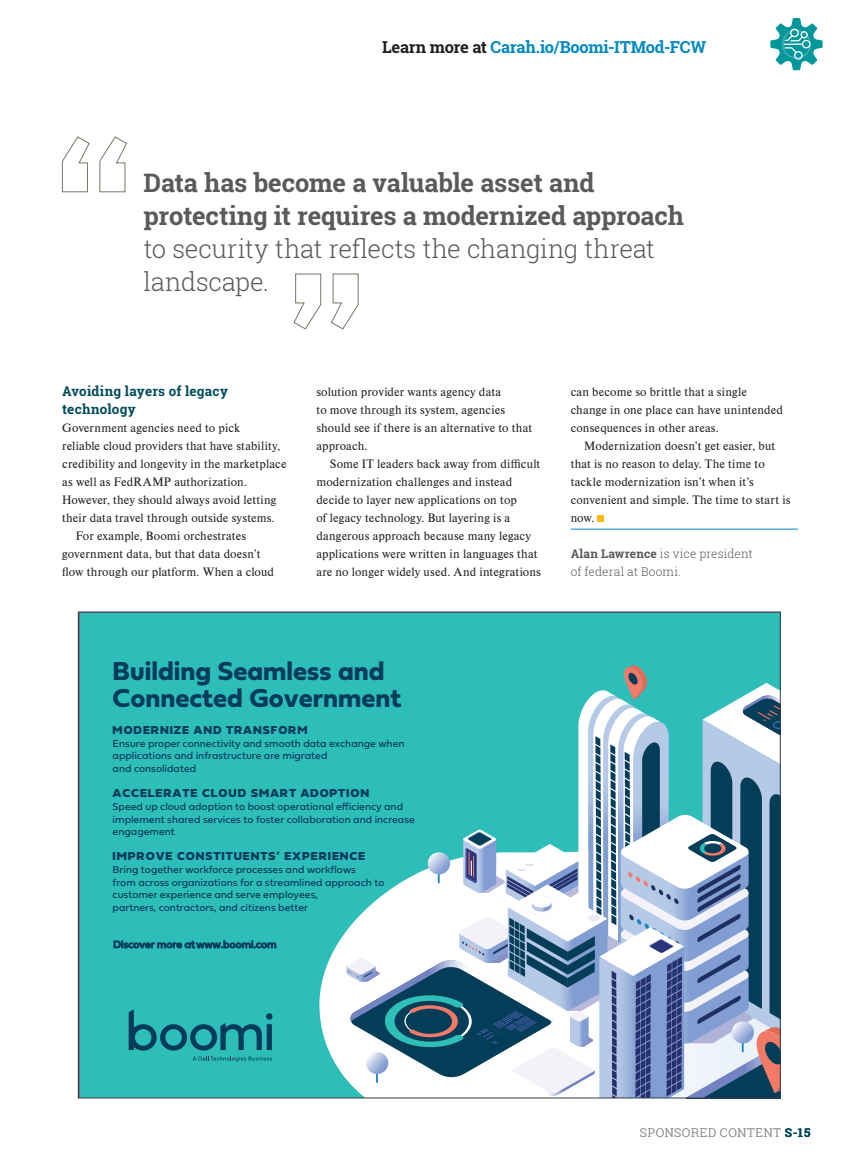
<style>
.page{position:relative;width:864px;height:1161px;background:#fff}
.page>*{position:absolute;margin:0;border:0;box-sizing:border-box;transform-origin:0 0}
.t1{font:27px/27px "Fieldwork Geo Bold";color:#033c58}
.t2{font:700 25.5px/33px "Roboto Slab";letter-spacing:-.01em;color:#5a5a5d}
.t3{font:300 25.5px/33px "Roboto Slab";letter-spacing:-.01em;color:#5a5a5d}
.t4{font:700 16.5px "Roboto Slab";letter-spacing:-.015em;color:#0088c1}
.t5{font:700 13.5px/18px "Roboto Slab";letter-spacing:.015em;color:#004b5b}
.t6{font:12.75px/18px "Nimbus Rom DOT";letter-spacing:.01em;color:#231f20}
.t7{font:12px "Fieldwork Geo Black";letter-spacing:.075em;color:#033c58}
.t8{font:300 12px/18px "Roboto Slab";letter-spacing:.01em;color:#5a5a5d}
.t9{font:300 12px "Roboto Slab";letter-spacing:.05em;color:#8d8f92}
.t10{font:10.5px/12.6px "Fieldwork Geo Regular";color:#033c58}
.t11{font:10.5px "Fieldwork Geo Regular";color:#003d59}
.s1{color:#231f20}
.s2{font-weight:700}
.s3{font-weight:700;color:#004b5b}
</style>
<div class="page">
<svg style="left:770px;top:18px;width:53px;height:52px"></svg>
<svg style="left:62px;top:136px;width:65px;height:56px"></svg>
<svg style="left:293px;top:274px;width:66px;height:56px"></svg>
<hr style="left:571px;top:529px;width:227px;height:1px;background:#0088c1">
<div style="left:598px;top:515px;width:6px;height:7px;background:#fcba13"></div>
<div style="left:80px;top:613px;width:700px;height:485px;background:#2ebeb9"></div>
<svg style="left:319px;top:931px;width:27px;height:148px"></svg>
<svg style="left:346px;top:665px;width:433px;height:431px"></svg>
<svg style="left:129px;top:1010px;width:143px;height:52px"></svg>
<p class="t4" style="left:382px;top:36px;width:326px"><span class="s1">Learn more at</span> Carah.io/Boomi-ITMod-FCW</p>
<h2 class="t2" style="left:144px;top:166px;width:542px">Data has become a valuable asset and protecting it requires a modernized approach</h2>
<h2 class="t3" style="left:144px;top:231px;width:513px">to security that reflects the changing threat landscape.</h2>
<p class="t5" style="left:62px;top:382px;width:167px">Avoiding layers of legacy technology</p>
<p class="t6" style="left:62px;top:419px;width:180px">Government agencies need to pick</p>
<p class="t6" style="left:62px;top:437px;width:220px">reliable cloud providers that have stability,</p>
<p class="t6" style="left:62px;top:455px;width:226px">credibility and longevity in the marketplace</p>
<p class="t6" style="left:62px;top:473px;width:186px">as well as FedRAMP authorization.</p>
<p class="t6" style="left:62px;top:491px;width:216px">However, they should always avoid letting</p>
<p class="t6" style="left:62px;top:509px;width:214px">their data travel through outside systems.</p>
<p class="t6" style="left:76px;top:527px;width:172px">For example, Boomi orchestrates</p>
<p class="t6" style="left:62px;top:545px;width:200px">government data, but that data doesn’t</p>
<p class="t6" style="left:62px;top:563px;width:213px">flow through our platform. When a cloud</p>
<p class="t6" style="left:316px;top:383px;width:217px">solution provider wants agency data<br>to move through its system, agencies should see if there is an alternative to that approach.</p>
<p class="t6" style="left:316px;top:455px;width:226px;text-indent:14px">Some IT leaders back away from difficult modernization challenges and instead decide to layer new applications on top<br>of legacy technology. But layering is a dangerous approach because many legacy applications were written in languages that are no longer widely used. And integrations</p>
<p class="t6" style="left:571px;top:383px;width:214px">can become so brittle that a single change in one place can have unintended consequences in other areas.</p>
<p class="t6" style="left:571px;top:437px;width:221px;text-indent:14px">Modernization doesn’t get easier, but that is no reason to delay. The time to tackle modernization isn’t when it’s convenient and simple. The time to start is now.</p>
<p class="t8" style="left:571px;top:544px;width:184px"><span class="s2">Alan Lawrence</span> is vice president of federal at Boomi.</p>
<h1 class="t1" style="left:113px;top:657px;width:290px">Building Seamless and<br>Connected Government</h1>
<p class="t7" style="left:113px;top:719px;width:196px">MODERNIZE AND TRANSFORM</p>
<p class="t10" style="left:113px;top:737px;width:293px">Ensure proper connectivity and smooth data exchange when applications and infrastructure are migrated<br>and consolidated</p>
<p class="t7" style="left:113px;top:782px;width:258px">ACCELERATE CLOUD SMART ADOPTION</p>
<p class="t10" style="left:113px;top:800px;width:304px">Speed up cloud adoption to boost operational efficiency and implement shared services to foster collaboration and increase engagement</p>
<p class="t7" style="left:113px;top:846px;width:254px">IMPROVE CONSTITUENTS’ EXPERIENCE</p>
<p class="t10" style="left:113px;top:863px;width:273px">Bring together workforce processes and workflows<br>from across organizations for a streamlined approach to customer experience and serve employees,<br>partners, contractors, and citizens better</p>
<p class="t11" style="left:113px;top:938px;width:165px">Discover more at www.boomi.com</p>
<p class="t9" style="left:640px;top:1125px;width:172px">SPONSORED CONTENT <span class="s3">S-15</span></p>
</div>
